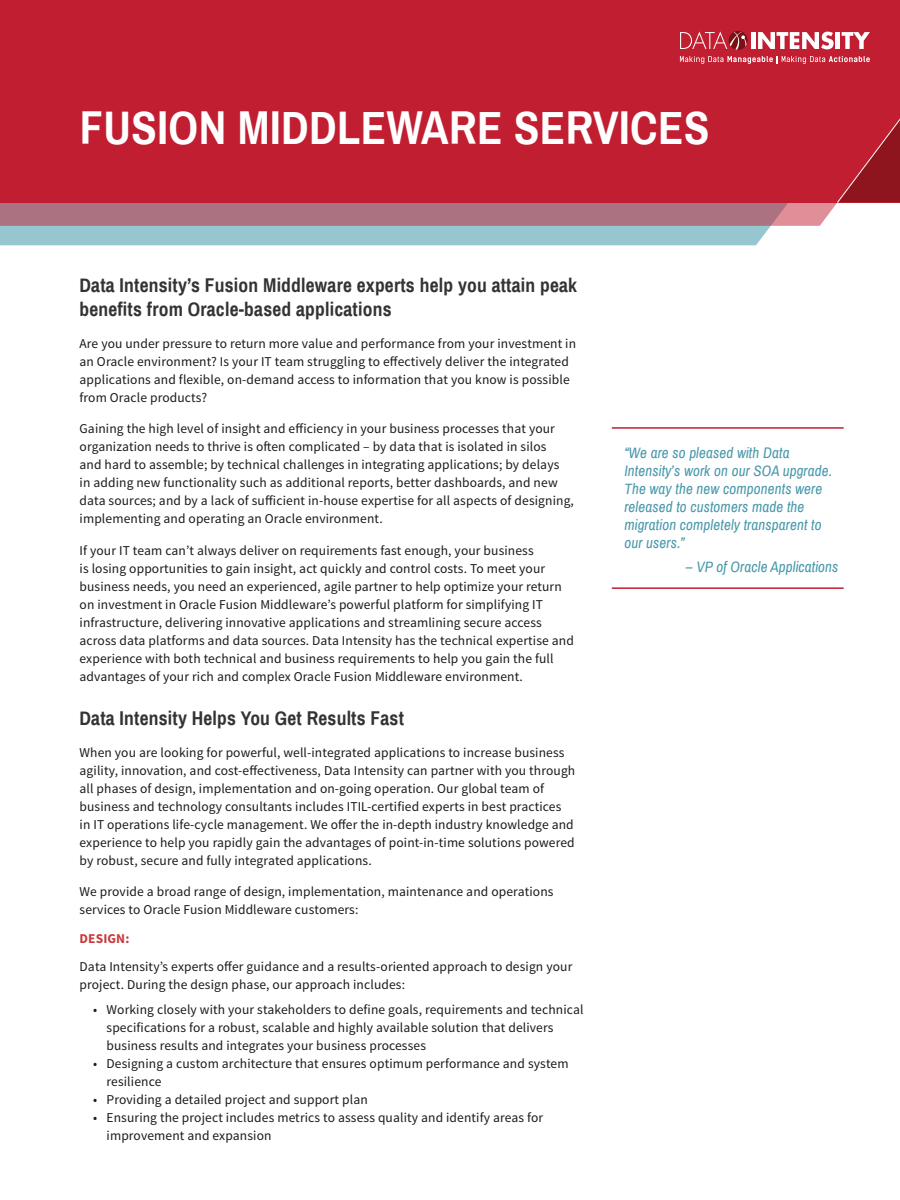
<style>
.page{position:relative;width:900px;height:1200px;background:#fff}
.page>*{position:absolute;margin:0;border:0;box-sizing:border-box;transform-origin:0 0}
.t1{font:700 46.5px "Archivo Narrow";letter-spacing:.01em;color:#fff}
.t2{font:700 19.5px/24px "Archivo Narrow";letter-spacing:.01em;color:#333}
.Quotes{font:italic 15px/18px "Archivo Narrow";letter-spacing:.01em;color:#4898ab}
.Quote_-_Source{font:italic 15px "Archivo Narrow";letter-spacing:.01em;color:#4898ab}
.BODY_Copy{font:13.5px/18px "Source Sans Pro";letter-spacing:.01em;color:#1a1a1a}
.SUBHEAD_-_RED{font:700 13.5px "Source Sans Pro";letter-spacing:.01em;color:#c63b3d}
</style>
<div class="page">
<div style="left:0;top:226px;width:771px;height:19px;background:#96c7d1"></div>
<div style="left:0;top:0;width:900px;height:202px;background:#c11f31"></div>
<svg style="left:0;top:32px;width:900px;height:194px"></svg>
<hr style="left:612px;top:427px;width:232px;height:2px;background:#c11f31">
<hr style="left:612px;top:587px;width:232px;height:2px;background:#c11f31">
<p class="t1" style="left:80px;top:99px;width:631px">FUSION MIDDLEWARE SERVICES</p>
<p class="t2" style="left:80px;top:273px;width:499px">Data Intensity’s Fusion Middleware experts help you attain peak benefits from Oracle-based applications</p>
<p class="BODY_Copy" style="left:80px;top:335px;width:498px">Are you under pressure to return more value and performance from your investment in an Oracle environment? Is your IT team struggling to effectively deliver the integrated applications and flexible, on-demand access to information that you know is possible from Oracle products?</p>
<p class="BODY_Copy" style="left:80px;top:420px;width:496px">Gaining the high level of insight and efficiency in your business processes that your organization needs to thrive is often complicated – by data that is isolated in silos<br>and hard to assemble; by technical challenges in integrating applications; by delays<br>in adding new functionality such as additional reports, better dashboards, and new data sources; and by a lack of sufficient in-house expertise for all aspects of designing, implementing and operating an Oracle environment.</p>
<p class="BODY_Copy" style="left:80px;top:542px;width:496px">If your IT team can’t always deliver on requirements fast enough, your business<br>is losing opportunities to gain insight, act quickly and control costs. To meet your business needs, you need an experienced, agile partner to help optimize your return on investment in Oracle Fusion Middleware’s powerful platform for simplifying IT infrastructure, delivering innovative applications and streamlining secure access across data platforms and data sources. Data Intensity has the technical expertise and experience with both technical and business requirements to help you gain the full advantages of your rich and complex Oracle Fusion Middleware environment.</p>
<p class="t2" style="left:80px;top:706px;width:326px">Data Intensity Helps You Get Results Fast</p>
<p class="BODY_Copy" style="left:80px;top:743px;width:497px">When you are looking for powerful, well-integrated applications to increase business agility, innovation, and cost-effectiveness, Data Intensity can partner with you through all phases of design, implementation and on-going operation. Our global team of business and technology consultants includes ITIL-certified experts in best practices in IT operations life-cycle management. We offer the in-depth industry knowledge and experience to help you rapidly gain the advantages of point-in-time solutions powered by robust, secure and fully integrated applications.</p>
<p class="BODY_Copy" style="left:80px;top:883px;width:476px">We provide a broad range of design, implementation, maintenance and operations services to Oracle Fusion Middleware customers:</p>
<p class="SUBHEAD_-_RED" style="left:80px;top:930px;width:51px">DESIGN:</p>
<p class="BODY_Copy" style="left:80px;top:958px;width:494px">Data Intensity’s experts offer guidance and a results-oriented approach to design your project. During the design phase, our approach includes:</p>
<p class="BODY_Copy" style="left:107px;top:1001px;width:478px;text-indent:-14px">• Working closely with your stakeholders to define goals, requirements and technical specifications for a robust, scalable and highly available solution that delivers business results and integrates your business processes</p>
<p class="BODY_Copy" style="left:107px;top:1055px;width:464px;text-indent:-14px">• Designing a custom architecture that ensures optimum performance and system resilience</p>
<p class="BODY_Copy" style="left:93px;top:1091px;width:276px">• Providing a detailed project and support plan</p>
<p class="BODY_Copy" style="left:107px;top:1109px;width:438px;text-indent:-14px">• Ensuring the project includes metrics to assess quality and identify areas for improvement and expansion</p>
<p class="Quotes" style="left:624px;top:444px;width:209px">“We are so pleased with Data<br>Intensity’s work on our SOA upgrade.<br>The way the new components were released to customers made the migration completely transparent to our users.”</p>
<p class="Quote_-_Source" style="left:686px;top:558px;width:154px">– VP of Oracle Applications</p>
</div>
